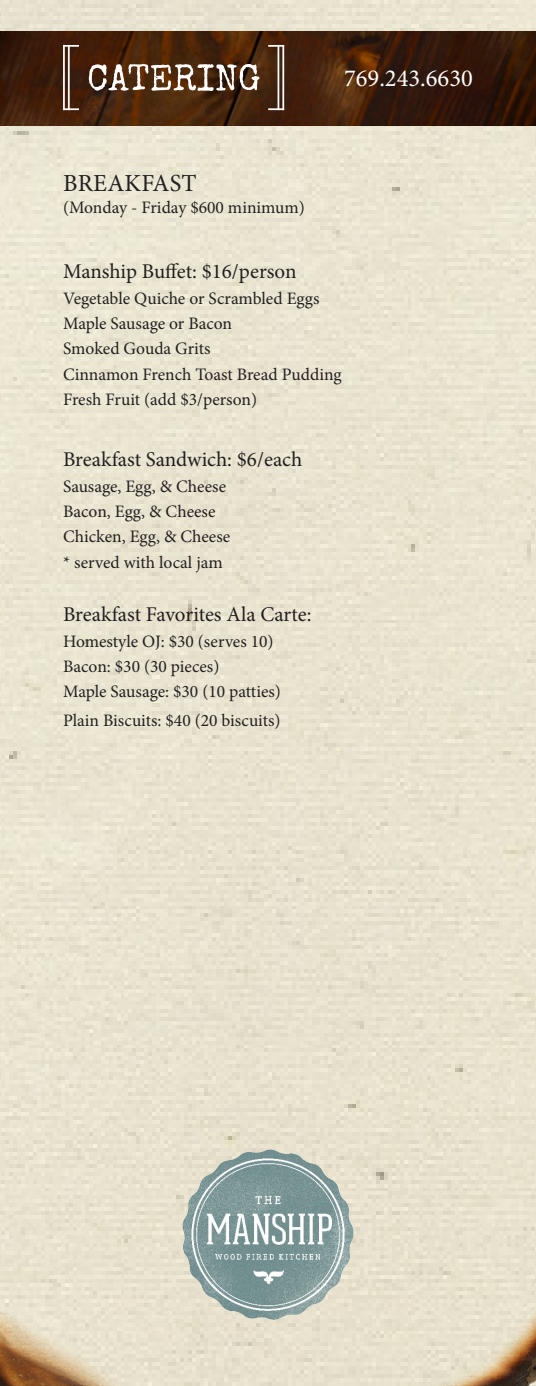
<style>
.page{position:relative;width:536px;height:1386px;background:#fff}
.page>*{position:absolute;margin:0;border:0;box-sizing:border-box;transform-origin:0 0}
.t1{font:24.5px "Minion Pro";color:#fff}
.H3-SubHeadline{font:24.5px "Minion Pro";letter-spacing:.01em;color:#231f20}
.H3-SubHeadline-2{font:21px "Minion Pro";letter-spacing:-.005em;color:#231f20}
.H3-SubHeadline-3{font:17.5px "Minion Pro";color:#231f20}
.H2-Subhead{font:17.5px "Minion Pro";color:#231f20}
</style>
<div class="page">
<img style="left:0;top:0;width:536px;height:1280px">
<img style="left:0;top:32px;width:536px;height:94px">
<img style="left:180px;top:1147px;width:176px;height:176px;border-radius:88px">
<img style="left:0;top:1280px;width:536px;height:106px">
<svg style="left:89px;top:64px;width:170px;height:27px"></svg>
<hr style="left:63px;top:45px;width:2px;height:65px;background:#fff">
<hr style="left:68px;top:45px;width:2px;height:65px;background:#fff">
<svg style="left:64px;top:45px;width:15px;height:2px"></svg>
<svg style="left:64px;top:108px;width:15px;height:2px"></svg>
<hr style="left:282px;top:45px;width:2px;height:65px;background:#fff">
<hr style="left:277px;top:45px;width:2px;height:65px;background:#fff">
<svg style="left:268px;top:108px;width:15px;height:2px"></svg>
<svg style="left:268px;top:45px;width:15px;height:2px"></svg>
<p class="H3-SubHeadline" style="left:63px;top:167px;width:135px">BREAKFAST</p>
<p class="H2-Subhead" style="left:63px;top:196px;width:243px">(Monday - Friday $600 minimum)</p>
<h1 class="t1" style="left:344px;top:62px;width:130px">769.243.6630</h1>
<p class="H3-SubHeadline-2" style="left:63px;top:257px;width:235px">Manship Buffet: $16/person</p>
<p class="H3-SubHeadline-3" style="left:63px;top:286px;width:258px">Vegetable Quiche or Scrambled Eggs</p>
<p class="H3-SubHeadline-3" style="left:63px;top:312px;width:170px">Maple Sausage or Bacon</p>
<p class="H3-SubHeadline-3" style="left:63px;top:337px;width:149px">Smoked Gouda Grits</p>
<p class="H3-SubHeadline-3" style="left:63px;top:362px;width:280px">Cinnamon French Toast Bread Pudding</p>
<p class="H3-SubHeadline-3" style="left:63px;top:388px;width:195px">Fresh Fruit (add $3/person)</p>
<p class="H3-SubHeadline-2" style="left:63px;top:446px;width:240px">Breakfast Sandwich: $6/each</p>
<p class="H3-SubHeadline-3" style="left:63px;top:474px;width:165px">Sausage, Egg, &amp; Cheese</p>
<p class="H2-Subhead" style="left:63px;top:500px;width:154px">Bacon, Egg, &amp; Cheese</p>
<p class="H2-Subhead" style="left:63px;top:525px;width:169px">Chicken, Egg, &amp; Cheese</p>
<p class="H2-Subhead" style="left:63px;top:550px;width:161px">* served with local jam</p>
<p class="H3-SubHeadline-2" style="left:63px;top:600px;width:250px">Breakfast Favorites Ala Carte:</p>
<p class="H3-SubHeadline-3" style="left:63px;top:629px;width:212px">Homestyle OJ: $30 (serves 10)</p>
<p class="H2-Subhead" style="left:63px;top:655px;width:158px">Bacon: $30 (30 pieces)</p>
<p class="H2-Subhead" style="left:63px;top:680px;width:219px">Maple Sausage: $30 (10 patties)</p>
<p class="H2-Subhead" style="left:63px;top:709px;width:219px">Plain Biscuits: $40 (20 biscuits)</p>
</div>
